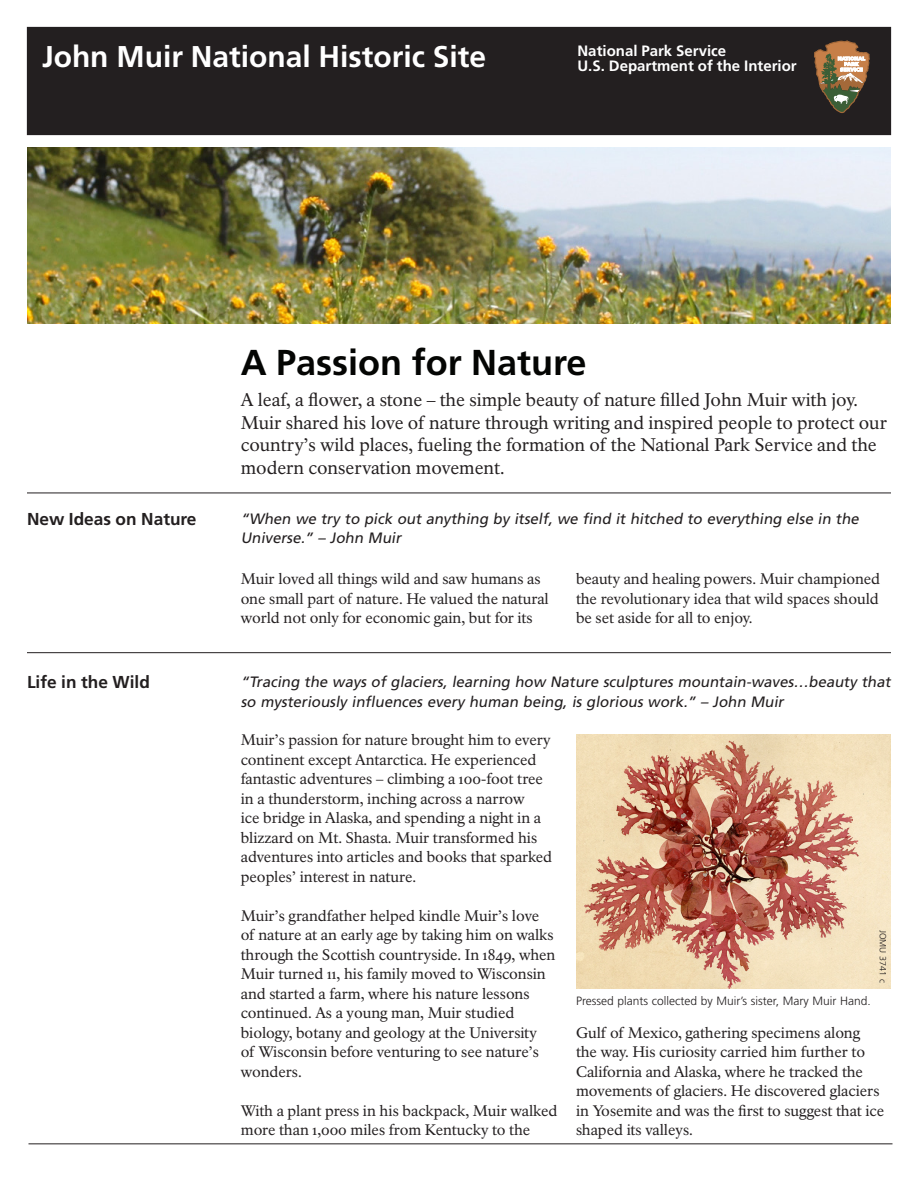
<style>
.page{position:relative;width:918px;height:1188px;background:#fff}
.page>*{position:absolute;margin:0;border:0;box-sizing:border-box;transform-origin:0 0}
.t1{font:700 36px "Frutiger LT Std";color:#040503}
.Black-band_site_name{font:700 30px "Frutiger LT Std";color:#fff}
.Introduction-text{font:18px/22.5px "NPS Rawlinson OT Old";letter-spacing:-.005em;color:#231f20}
.Head-A{font:700 17.25px "Frutiger LT Std";color:#231f20}
.Text{font:15px/19.5px "NPS Rawlinson OT Old";letter-spacing:-.005em;color:#231f20}
.Text-2{font:italic 15px/19.5px "Frutiger LT Std";color:#231f20}
.Black-band__DOI_NPS{font:700 15px "Frutiger LT Std";color:#fff}
.t2{font:300 12px "Frutiger LT Std";color:#231f20}
.t3{font:300 9px "Frutiger LT Std";color:#231f20}
</style>
<div class="page">
<div style="left:27px;top:27px;width:864px;height:108px;background:#231f20"></div>
<hr style="left:27px;top:493px;width:864px;height:1px;background:#231f20">
<hr style="left:27px;top:652px;width:864px;height:1px;background:#231f20">
<img style="left:576px;top:734px;width:315px;height:254px">
<img style="left:27px;top:147px;width:864px;height:177px">
<hr style="left:28px;top:1143px;width:864px;height:1px;background:#231f20">
<svg style="left:814px;top:40px;width:56px;height:73px"></svg>
<p class="Black-band_site_name" style="left:42px;top:39px;width:446px">John Muir National Historic Site</p>
<p class="Black-band__DOI_NPS" style="left:578px;top:42px;width:150px">National Park Service</p>
<p class="Black-band__DOI_NPS" style="left:578px;top:57px;width:221px">U.S. Department of the Interior</p>
<p class="Head-A" style="left:27px;top:509px;width:171px">New Ideas on Nature</p>
<p class="Head-A" style="left:27px;top:672px;width:124px">Life in the Wild</p>
<h1 class="t1" style="left:241px;top:341px;width:347px">A Passion for Nature</h1>
<p class="Introduction-text" style="left:241px;top:389px;width:648px">A leaf, a flower, a stone – the simple beauty of nature filled John Muir with joy.<br>Muir shared his love of nature through writing and inspired people to protect our country’s wild places, fueling the formation of the National Park Service and the modern conservation movement.</p>
<p class="Text-2" style="left:241px;top:509px;width:622px">“When we try to pick out anything by itself, we find it hitched to everything else in the<br>Universe.” – John Muir</p>
<p class="Text" style="left:576px;top:569px;width:306px;text-align:justify">beauty and healing powers. Muir championed the revolutionary idea that wild spaces should be set aside for all to enjoy.</p>
<p class="Text" style="left:241px;top:569px;width:309px">Muir loved all things wild and saw humans as one small part of nature. He valued the natural world not only for economic gain, but for its</p>
<p class="Text-2" style="left:241px;top:672px;width:654px">“Tracing the ways of glaciers, learning how Nature sculptures mountain-waves…beauty that so mysteriously influences every human being, is glorious work.” – John Muir</p>
<p class="Text" style="left:241px;top:731px;width:313px">Muir’s passion for nature brought him to every continent except Antarctica. He experienced fantastic adventures – climbing a 100-foot tree in a thunderstorm, inching across a narrow<br>ice bridge in Alaska, and spending a night in a blizzard on Mt. Shasta. Muir transformed his adventures into articles and books that sparked peoples’ interest in nature.</p>
<p class="Text" style="left:241px;top:906px;width:316px">Muir’s grandfather helped kindle Muir’s love of nature at an early age by taking him on walks through the Scottish countryside. In 1849, when Muir turned 11, his family moved to Wisconsin and started a farm, where his nature lessons continued. As a young man, Muir studied biology, botany and geology at the University<br>of Wisconsin before venturing to see nature’s wonders.</p>
<p class="Text" style="left:241px;top:1101px;width:318px">With a plant press in his backpack, Muir walked more than 1,000 miles from Kentucky to the</p>
<p class="t2" style="left:576px;top:994px;width:296px">Pressed plants collected by Muir’s sister, Mary Muir Hand.</p>
<p class="t3" style="left:888px;top:930px;width:55px;rotate:90deg">JOMU 3741 c</p>
<p class="Text" style="left:576px;top:1023px;width:310px">Gulf of Mexico, gathering specimens along the way. His curiosity carried him further to California and Alaska, where he tracked the movements of glaciers. He discovered glaciers in Yosemite and was the first to suggest that ice shaped its valleys.</p>
</div>
